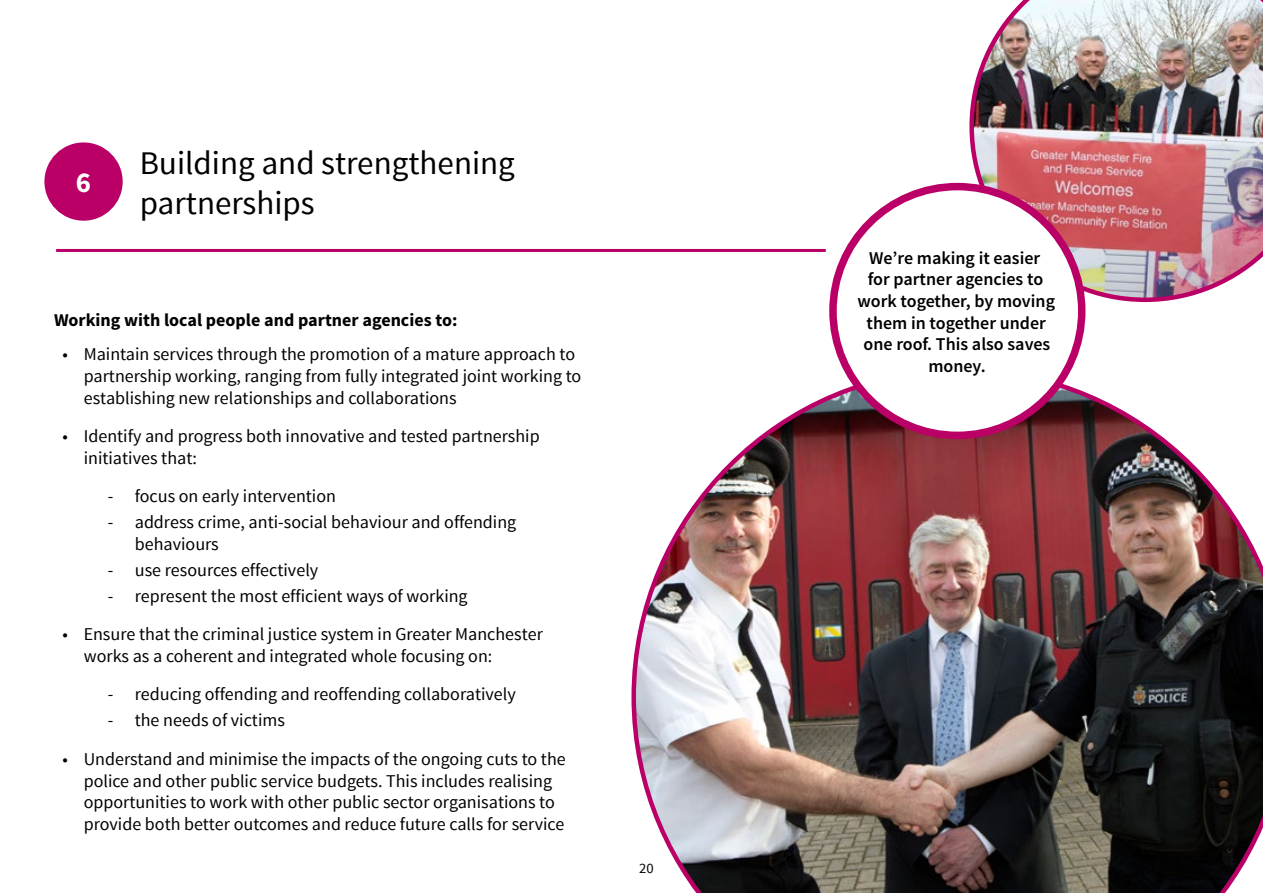
<style>
.page{position:relative;width:1263px;height:893px;background:#fff}
.page>*{position:absolute;margin:0;border:0;box-sizing:border-box;transform-origin:0 0}
.t1{font:33px/39.6px "Source Sans Pro";color:#000}
.t2{font:700 28.8px "Source Sans Pro";color:#fff}
.t3{font:18px/21.6px "Source Sans Pro";color:#000}
.t4{font:600 18px/21.6px "Source Sans Pro";color:#000;text-align:center}
.t5{font:700 18px "Source Sans Pro";color:#000}
.t6{font:14.55px "Source Sans Pro";color:#000}
</style>
<div class="page">
<hr style="left:56px;top:249px;width:770px;height:3px;background:#ba0067">
<div style="left:44px;top:142px;width:79px;height:79px;background:#ba0067;border-radius:50%"></div>
<img style="left:631px;top:368px;width:632px;height:525px">
<img style="left:969px;top:0;width:294px;height:302px">
<div style="left:833px;top:187px;width:249px;height:248px;background:#fff;border-radius:50%"></div>
<div style="left:829px;top:183px;width:256px;height:256px;border:8px solid #ba0067;border-radius:50%"></div>
<h2 class="t2" style="left:76px;top:164px;width:17px">6</h2>
<h1 class="t1" style="left:140px;top:146px;width:377px">Building and strengthening partnerships</h1>
<p class="t5" style="left:54px;top:308px;width:405px">Working with local people and partner agencies to:</p>
<p class="t3" style="left:84px;top:345px;width:499px;text-indent:-21px">• Maintain services through the promotion of a mature approach to partnership working, ranging from fully integrated joint working to establishing new relationships and collaborations</p>
<p class="t3" style="left:84px;top:427px;width:457px;text-indent:-21px">• Identify and progress both innovative and tested partnership initiatives that:</p>
<p class="t3" style="left:108px;top:487px;width:230px">- focus on early intervention</p>
<p class="t3" style="left:135px;top:513px;width:383px;text-indent:-27px">- address crime, anti-social behaviour and offending behaviours</p>
<p class="t3" style="left:108px;top:560px;width:212px">- use resources effectively</p>
<p class="t3" style="left:108px;top:586px;width:361px">- represent the most efficient ways of working</p>
<p class="t3" style="left:84px;top:625px;width:461px;text-indent:-21px">• Ensure that the criminal justice system in Greater Manchester works as a coherent and integrated whole focusing on:</p>
<p class="t3" style="left:108px;top:685px;width:410px">- reducing offending and reoffending collaboratively</p>
<p class="t3" style="left:108px;top:711px;width:179px">- the needs of victims</p>
<p class="t3" style="left:84px;top:750px;width:484px;text-indent:-21px">• Understand and minimise the impacts of the ongoing cuts to the police and other public service budgets. This includes realising opportunities to work with other public sector organisations to provide both better outcomes and reduce future calls for service</p>
<p class="t6" style="left:639px;top:862px;width:16px">20</p>
<p class="t4" style="left:857px;top:247px;width:199px">We’re making it easier for partner agencies to work together, by moving them in together under one roof. This also saves money.</p>
</div>
